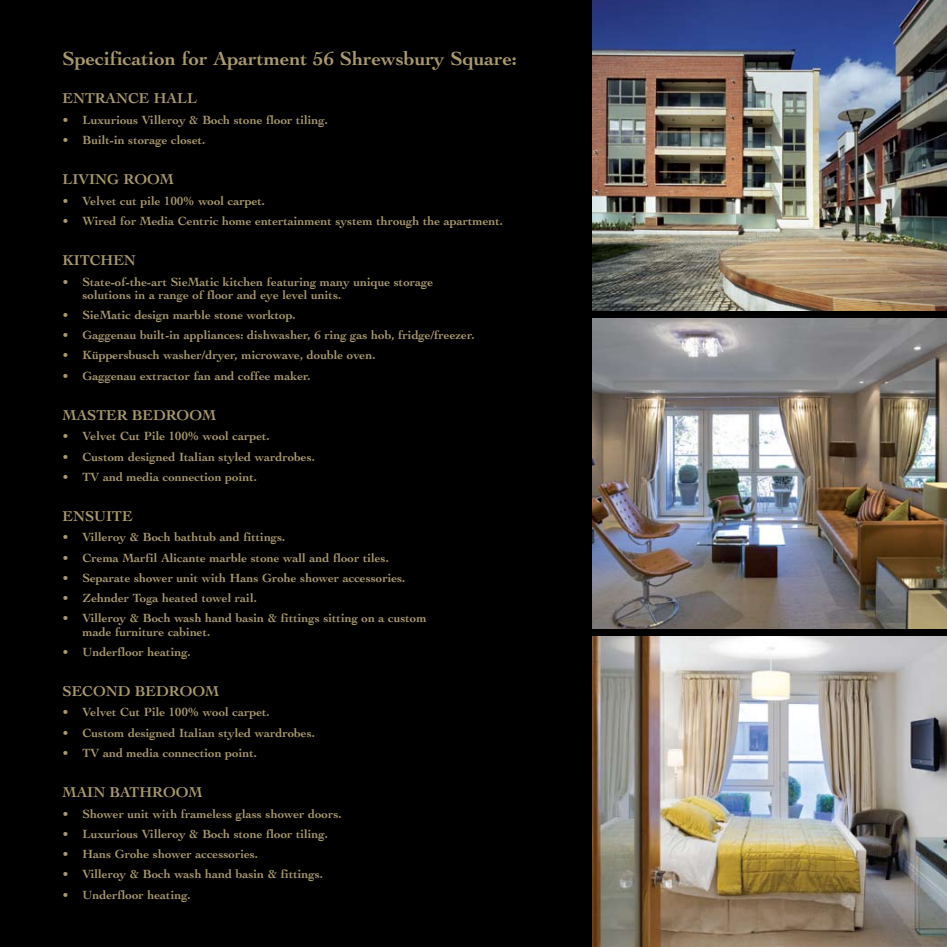
<style>
.page{position:relative;width:947px;height:947px;background:#fff}
.page>*{position:absolute;margin:0;border:0;box-sizing:border-box;transform-origin:0 0}
.t1{font:700 20px "Cochin";color:#a8996e}
.t2{font:700 15px "Cochin";color:#a8996e}
.t3{font:700 12.5px/13.1px "Cochin";color:#a8996e}
</style>
<div class="page">
<div style="left:0;top:0;width:946px;height:946px;background:#000"></div>
<img style="left:592px;top:0;width:354px;height:310px">
<img style="left:592px;top:318px;width:354px;height:310px">
<img style="left:592px;top:636px;width:354px;height:310px">
<h1 class="t1" style="left:62px;top:46px;width:456px">Specification for Apartment 56 Shrewsbury Square:</h1>
<p class="t2" style="left:62px;top:90px;width:136px">ENTRANCE HALL</p>
<p class="t3" style="left:62px;top:113px;width:267px">• Luxurious Villeroy &amp; Boch stone floor tiling.</p>
<p class="t3" style="left:62px;top:133px;width:144px">• Built-in storage closet.</p>
<p class="t2" style="left:62px;top:171px;width:113px">LIVING ROOM</p>
<p class="t3" style="left:62px;top:194px;width:204px">• Velvet cut pile 100% wool carpet.</p>
<p class="t3" style="left:62px;top:214px;width:442px">• Wired for Media Centric home entertainment system through the apartment.</p>
<p class="t2" style="left:62px;top:251px;width:75px">KITCHEN</p>
<p class="t3" style="left:82px;top:275px;width:352px;text-indent:-20px">• State-of-the-art SieMatic kitchen featuring many unique storage solutions in a range of floor and eye level units.</p>
<p class="t3" style="left:62px;top:308px;width:235px">• SieMatic design marble stone worktop.</p>
<p class="t3" style="left:62px;top:328px;width:413px">• Gaggenau built-in appliances: dishwasher, 6 ring gas hob, fridge/freezer.</p>
<p class="t3" style="left:62px;top:348px;width:314px">• Küppersbusch washer/dryer, microwave, double oven.</p>
<p class="t3" style="left:62px;top:369px;width:250px">• Gaggenau extractor fan and coffee maker.</p>
<p class="t2" style="left:62px;top:406px;width:155px">MASTER BEDROOM</p>
<p class="t3" style="left:62px;top:429px;width:209px">• Velvet Cut Pile 100% wool carpet.</p>
<p class="t3" style="left:62px;top:449px;width:254px">• Custom designed Italian styled wardrobes.</p>
<p class="t3" style="left:62px;top:470px;width:196px">• TV and media connection point.</p>
<p class="t2" style="left:62px;top:507px;width:71px">ENSUITE</p>
<p class="t3" style="left:62px;top:530px;width:224px">• Villeroy &amp; Boch bathtub and fittings.</p>
<p class="t3" style="left:62px;top:550px;width:328px">• Crema Marfil Alicante marble stone wall and floor tiles.</p>
<p class="t3" style="left:62px;top:571px;width:344px">• Separate shower unit with Hans Grohe shower accessories.</p>
<p class="t3" style="left:62px;top:591px;width:196px">• Zehnder Toga heated towel rail.</p>
<p class="t3" style="left:82px;top:611px;width:345px;text-indent:-20px">• Villeroy &amp; Boch wash hand basin &amp; fittings sitting on a custom made furniture cabinet.</p>
<p class="t3" style="left:62px;top:644px;width:130px">• Underfloor heating.</p>
<p class="t2" style="left:62px;top:682px;width:158px">SECOND BEDROOM</p>
<p class="t3" style="left:62px;top:705px;width:209px">• Velvet Cut Pile 100% wool carpet.</p>
<p class="t3" style="left:62px;top:725px;width:254px">• Custom designed Italian styled wardrobes.</p>
<p class="t3" style="left:62px;top:745px;width:196px">• TV and media connection point.</p>
<p class="t2" style="left:62px;top:783px;width:142px">MAIN BATHROOM</p>
<p class="t3" style="left:62px;top:806px;width:280px">• Shower unit with frameless glass shower doors.</p>
<p class="t3" style="left:62px;top:826px;width:267px">• Luxurious Villeroy &amp; Boch stone floor tiling.</p>
<p class="t3" style="left:62px;top:847px;width:197px">• Hans Grohe shower accessories.</p>
<p class="t3" style="left:62px;top:867px;width:262px">• Villeroy &amp; Boch wash hand basin &amp; fittings.</p>
<p class="t3" style="left:62px;top:887px;width:130px">• Underfloor heating.</p>
</div>
